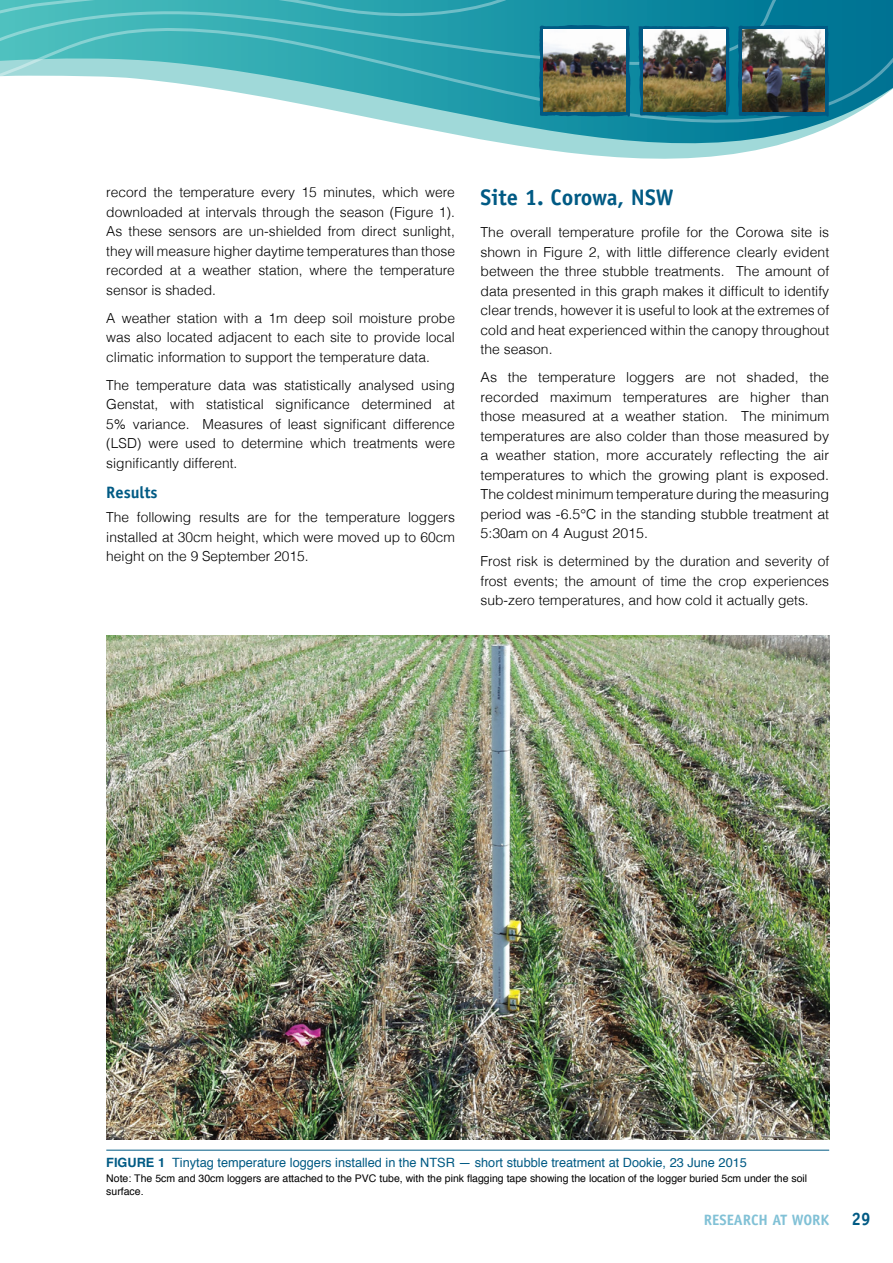
<style>
.page{position:relative;width:893px;height:1263px;background:#fff}
.page>*{position:absolute;margin:0;border:0;box-sizing:border-box;transform-origin:0 0}
.t1{font:700 22.5px "Officina Sans";color:#005a84}
.t2{font:700 16.5px "Officina Sans";color:#005a84}
.t3{font:700 15px "Officina Sans";color:#81c1d6}
.t4{font:300 13.8px/19.5px "Helvetica";color:#000;text-align:justify}
.t5{font:12.75px "Helvetica";color:#005a84}
.t6{font:10.5px/12.6px "Helvetica";color:#000}
.s1{font-weight:700}
.s2{font-size:18px;color:#005a84}
</style>
<div class="page">
<svg style="left:630px;top:145px;width:148px;height:14px;fill:#a0d9d9"></svg>
<svg style="left:630px;top:124px;width:206px;height:21px;background:#48a4b5"></svg>
<svg style="left:630px;top:99px;width:249px;height:25px"></svg>
<svg style="left:630px;top:0;width:263px;height:99px;background:#067b98"></svg>
<svg style="left:638px;top:26px;width:92px;height:91px;background:#166d8e"></svg>
<svg style="left:738px;top:25px;width:91px;height:92px;background:#12678a"></svg>
<svg style="left:0;top:0;width:630px;height:158px"></svg>
<img style="left:543px;top:30px;width:82px;height:82px">
<img style="left:643px;top:30px;width:82px;height:82px">
<img style="left:742px;top:30px;width:82px;height:82px">
<hr style="left:106px;top:1150px;width:723px;height:1px;background:#005a84">
<img style="left:106px;top:636px;width:723px;height:504px">
<p class="t4" style="left:106px;top:181px;width:350px">record the temperature every 15 minutes, which were downloaded at intervals through the season (Figure 1).<br>As these sensors are un-shielded from direct sunlight, they will measure higher daytime temperatures than those recorded at a weather station, where the temperature sensor is shaded.</p>
<p class="t4" style="left:106px;top:307px;width:350px">A weather station with a 1m deep soil moisture probe was also located adjacent to each site to provide local climatic information to support the temperature data.</p>
<p class="t4" style="left:106px;top:374px;width:350px">The temperature data was statistically analysed using Genstat, with statistical significance determined at 5% variance. Measures of least significant difference (LSD) were used to determine which treatments were significantly different.</p>
<p class="t2" style="left:106px;top:482px;width:53px">Results</p>
<p class="t4" style="left:106px;top:506px;width:350px">The following results are for the temperature loggers installed at 30cm height, which were moved up to 60cm height on the 9 September 2015.</p>
<h1 class="t1" style="left:480px;top:183px;width:195px">Site 1. Corowa, NSW</h1>
<p class="t4" style="left:480px;top:221px;width:350px">The overall temperature profile for the Corowa site is shown in Figure 2, with little difference clearly evident between the three stubble treatments. The amount of data presented in this graph makes it difficult to identify clear trends, however it is useful to look at the extremes of cold and heat experienced within the canopy throughout the season.</p>
<p class="t4" style="left:480px;top:366px;width:350px">As the temperature loggers are not shaded, the recorded maximum temperatures are higher than those measured at a weather station. The minimum temperatures are also colder than those measured by a weather station, more accurately reflecting the air temperatures to which the growing plant is exposed.<br>The coldest minimum temperature during the measuring period was -6.5°C in the standing stubble treatment at 5:30am on 4 August 2015.</p>
<p class="t4" style="left:480px;top:550px;width:350px">Frost risk is determined by the duration and severity of frost events; the amount of time the crop experiences sub-zero temperatures, and how cold it actually gets.</p>
<p class="t5" style="left:106px;top:1155px;width:642px"><span class="s1">FIGURE 1</span> Tinytag temperature loggers installed in the NTSR — short stubble treatment at Dookie, 23 June 2015</p>
<p class="t6" style="left:106px;top:1172px;width:702px">Note: The 5cm and 30cm loggers are attached to the PVC tube, with the pink flagging tape showing the location of the logger buried 5cm under the soil surface.</p>
<p class="t3" style="left:704px;top:1210px;width:168px">RESEARCH AT WORK <span class="s2">29</span></p>
</div>
